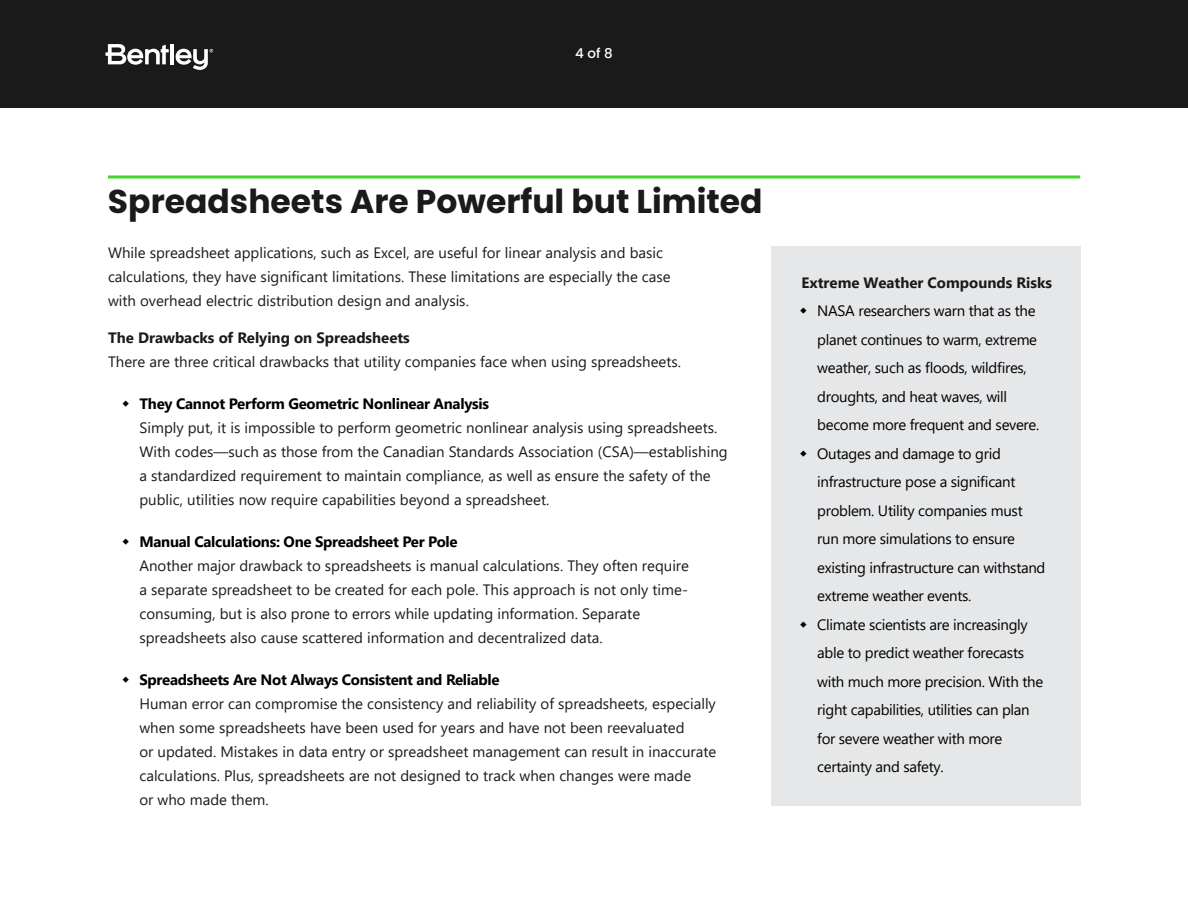
<style>
.page{position:relative;width:1188px;height:918px;background:#fff}
.page>*{position:absolute;margin:0;border:0;box-sizing:border-box;transform-origin:0 0}
.t1{font:700 33px "Poppins";color:#1a1a1a}
.t2{font:15px/24px "Segoe UI";color:#1a1a1a}
.t3{font:15px/28.5px "Segoe UI";letter-spacing:-.02em;color:#000}
.t4{font:700 15px "Segoe UI";letter-spacing:-.02em;color:#000}
.t5{font:700 15px "Segoe UI";color:#1a1a1a}
.t6{font:500 13.5px "Poppins";color:#fff}
</style>
<div class="page">
<div style="left:0;top:0;width:1188px;height:108px;background:#1a1a1a"></div>
<svg style="left:105px;top:44px;width:64px;height:21px"></svg>
<hr style="left:170px;top:44px;width:4px;height:20px;background:#fff">
<svg style="left:176px;top:49px;width:37px;height:21px"></svg>
<hr style="left:108px;top:175px;width:972px;height:3px;background:#44d62c">
<div style="left:771px;top:247px;width:309px;height:559px;background:#e6e7e8"></div>
<p class="t6" style="left:575px;top:46px;width:39px">4 of 8</p>
<h1 class="t1" style="left:108px;top:182px;width:656px">Spreadsheets Are Powerful but Limited</h1>
<p class="t2" style="left:108px;top:239px;width:564px">While spreadsheet applications, such as Excel, are useful for linear analysis and basic calculations, they have significant limitations. These limitations are especially the case with overhead electric distribution design and analysis.</p>
<p class="t5" style="left:108px;top:324px;width:303px">The Drawbacks of Relying on Spreadsheets</p>
<p class="t2" style="left:108px;top:349px;width:575px">There are three critical drawbacks that utility companies face when using spreadsheets.</p>
<p class="t4" style="left:140px;top:390px;width:351px">They Cannot Perform Geometric Nonlinear Analysis</p>
<p class="t2" style="left:140px;top:415px;width:590px">Simply put, it is impossible to perform geometric nonlinear analysis using spreadsheets.<br>With codes—such as those from the Canadian Standards Association (CSA)—establishing a standardized requirement to maintain compliance, as well as ensure the safety of the public, utilities now require capabilities beyond a spreadsheet.</p>
<p class="t4" style="left:139px;top:528px;width:320px">Manual Calculations: One Spreadsheet Per Pole</p>
<p class="t2" style="left:139px;top:553px;width:551px">Another major drawback to spreadsheets is manual calculations. They often require a separate spreadsheet to be created for each pole. This approach is not only time&shy;consuming, but is also prone to errors while updating information. Separate spreadsheets also cause scattered information and decentralized data.</p>
<p class="t4" style="left:139px;top:666px;width:362px">Spreadsheets Are Not Always Consistent and Reliable</p>
<p class="t2" style="left:139px;top:691px;width:578px">Human error can compromise the consistency and reliability of spreadsheets, especially when some spreadsheets have been used for years and have not been reevaluated<br>or updated. Mistakes in data entry or spreadsheet management can result in inaccurate calculations. Plus, spreadsheets are not designed to track when changes were made<br>or who made them.</p>
<p class="t5" style="left:802px;top:268px;width:252px">Extreme Weather Compounds Risks</p>
<p class="t3" style="left:817px;top:296px;width:230px">NASA researchers warn that as the planet continues to warm, extreme weather, such as floods, wildfires, droughts, and heat waves, will become more frequent and severe.<br>Outages and damage to grid infrastructure pose a significant problem. Utility companies must run more simulations to ensure existing infrastructure can withstand extreme weather events.<br>Climate scientists are increasingly able to predict weather forecasts with much more precision. With the right capabilities, utilities can plan for severe weather with more certainty and safety.</p>
</div>
